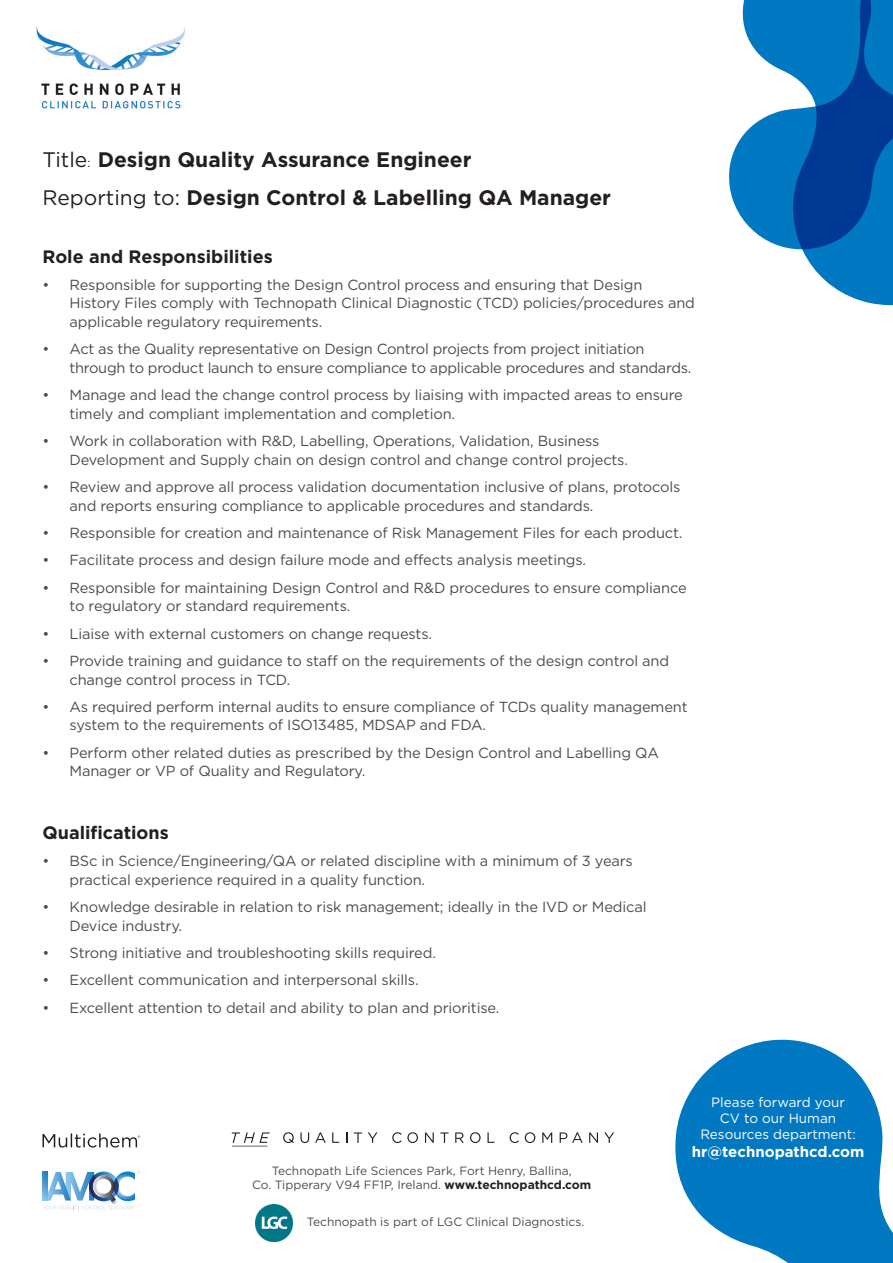
<style>
.page{position:relative;width:893px;height:1263px;background:#fff}
.page>*{position:absolute;margin:0;border:0;box-sizing:border-box;transform-origin:0 0}
.t1{font:700 21px "Gotham";color:#231f20}
.t2{font:700 18px "Gotham";color:#231f20}
.t3{font:700 15px "Gotham";color:#fff}
.t4{font:14.7px/18.8px "Gotham";letter-spacing:-.01em;color:#4b4c4d}
.t5{font:13.5px/16.2px "Gotham";color:#fff;text-align:center}
.t6{font:12px/14.4px "Gotham";color:#4b4c4d;text-align:center}
.s1{font-weight:400}
.s2{font-weight:400;font-size:12px}
.s3{font-weight:700;color:#231f20}
</style>
<div class="page">
<img style="left:36px;top:27px;width:150px;height:82px">
<svg style="left:804px;top:253px;width:89px;height:53px;fill:#0079c2"></svg>
<svg style="left:729px;top:0;width:164px;height:253px"></svg>
<svg style="left:675px;top:1039px;width:218px;height:224px;fill:#0079c2"></svg>
<svg style="left:43px;top:1133px;width:97px;height:14px"></svg>
<svg style="left:43px;top:1171px;width:97px;height:39px"></svg>
<svg style="left:283px;top:1132px;width:11px;height:11px"></svg>
<svg style="left:300px;top:1132px;width:9px;height:11px"></svg>
<svg style="left:315px;top:1132px;width:11px;height:11px"></svg>
<svg style="left:332px;top:1132px;width:7px;height:11px"></svg>
<svg style="left:354px;top:1132px;width:8px;height:11px"></svg>
<svg style="left:368px;top:1132px;width:9px;height:11px"></svg>
<svg style="left:392px;top:1132px;width:26px;height:11px"></svg>
<svg style="left:425px;top:1132px;width:9px;height:11px"></svg>
<svg style="left:440px;top:1132px;width:9px;height:11px"></svg>
<svg style="left:455px;top:1132px;width:9px;height:11px"></svg>
<svg style="left:470px;top:1132px;width:11px;height:11px"></svg>
<svg style="left:487px;top:1132px;width:8px;height:11px"></svg>
<svg style="left:510px;top:1132px;width:9px;height:11px"></svg>
<svg style="left:525px;top:1132px;width:10px;height:11px"></svg>
<svg style="left:542px;top:1132px;width:10px;height:11px"></svg>
<svg style="left:560px;top:1132px;width:23px;height:11px"></svg>
<svg style="left:589px;top:1132px;width:9px;height:11px"></svg>
<svg style="left:604px;top:1132px;width:10px;height:11px"></svg>
<svg style="left:232px;top:1132px;width:38px;height:15px"></svg>
<img style="left:256px;top:1204px;width:37px;height:37px">
<p class="t1" style="left:43px;top:148px;width:430px"><span class="s1">Title</span><span class="s2">:</span> Design Quality Assurance Engineer</p>
<p class="t1" style="left:43px;top:186px;width:570px"><span class="s1">Reporting to:</span> Design Control &amp; Labelling QA Manager</p>
<p class="t2" style="left:43px;top:246px;width:232px">Role and Responsibilities</p>
<p class="t4" style="left:70px;top:275px;width:627px;text-indent:-27px">• Responsible for supporting the Design Control process and ensuring that Design<br>History Files comply with Technopath Clinical Diagnostic (TCD) policies/procedures and applicable regulatory requirements.</p>
<p class="t4" style="left:70px;top:340px;width:623px;text-indent:-27px">• Act as the Quality representative on Design Control projects from project initiation through to product launch to ensure compliance to applicable procedures and standards.</p>
<p class="t4" style="left:70px;top:385px;width:615px;text-indent:-27px">• Manage and lead the change control process by liaising with impacted areas to ensure timely and compliant implementation and completion.</p>
<p class="t4" style="left:70px;top:431px;width:560px;text-indent:-27px">• Work in collaboration with R&amp;D, Labelling, Operations, Validation, Business<br>Development and Supply chain on design control and change control projects.</p>
<p class="t4" style="left:70px;top:477px;width:612px;text-indent:-27px">• Review and approve all process validation documentation inclusive of plans, protocols and reports ensuring compliance to applicable procedures and standards.</p>
<p class="t4" style="left:43px;top:523px;width:641px">• Responsible for creation and maintenance of Risk Management Files for each product.</p>
<p class="t4" style="left:43px;top:551px;width:545px">• Facilitate process and design failure mode and effects analysis meetings.</p>
<p class="t4" style="left:70px;top:578px;width:619px;text-indent:-27px">• Responsible for maintaining Design Control and R&amp;D procedures to ensure compliance to regulatory or standard requirements.</p>
<p class="t4" style="left:43px;top:624px;width:391px">• Liaise with external customers on change requests.</p>
<p class="t4" style="left:70px;top:651px;width:601px;text-indent:-27px">• Provide training and guidance to staff on the requirements of the design control and change control process in TCD.</p>
<p class="t4" style="left:70px;top:697px;width:620px;text-indent:-27px">• As required perform internal audits to ensure compliance of TCDs quality management system to the requirements of ISO13485, MDSAP and FDA.</p>
<p class="t4" style="left:70px;top:743px;width:591px;text-indent:-27px">• Perform other related duties as prescribed by the Design Control and Labelling QA<br>Manager or VP of Quality and Regulatory.</p>
<p class="t2" style="left:43px;top:822px;width:128px">Qualifications</p>
<p class="t4" style="left:70px;top:851px;width:565px;text-indent:-27px">• BSc in Science/Engineering/QA or related discipline with a minimum of 3 years practical experience required in a quality function.</p>
<p class="t4" style="left:70px;top:897px;width:579px;text-indent:-27px">• Knowledge desirable in relation to risk management; ideally in the IVD or Medical<br>Device industry.</p>
<p class="t4" style="left:43px;top:943px;width:395px">• Strong initiative and troubleshooting skills required.</p>
<p class="t4" style="left:43px;top:970px;width:378px">• Excellent communication and interpersonal skills.</p>
<p class="t4" style="left:43px;top:998px;width:458px">• Excellent attention to detail and ability to plan and prioritise.</p>
<p class="t6" style="left:252px;top:1163px;width:341px">Technopath Life Sciences Park, Fort Henry, Ballina,<br>Co. Tipperary V94 FF1P, Ireland. <span class="s3">www.technopathcd.com</span></p>
<p class="t6" style="left:307px;top:1214px;width:279px">Technopath is part of LGC Clinical Diagnostics.</p>
<p class="t5" style="left:700px;top:1094px;width:157px">Please forward your<br>CV to our Human<br>Resources department:</p>
<p class="t3" style="left:692px;top:1143px;width:174px">hr@technopathcd.com</p>
</div>
